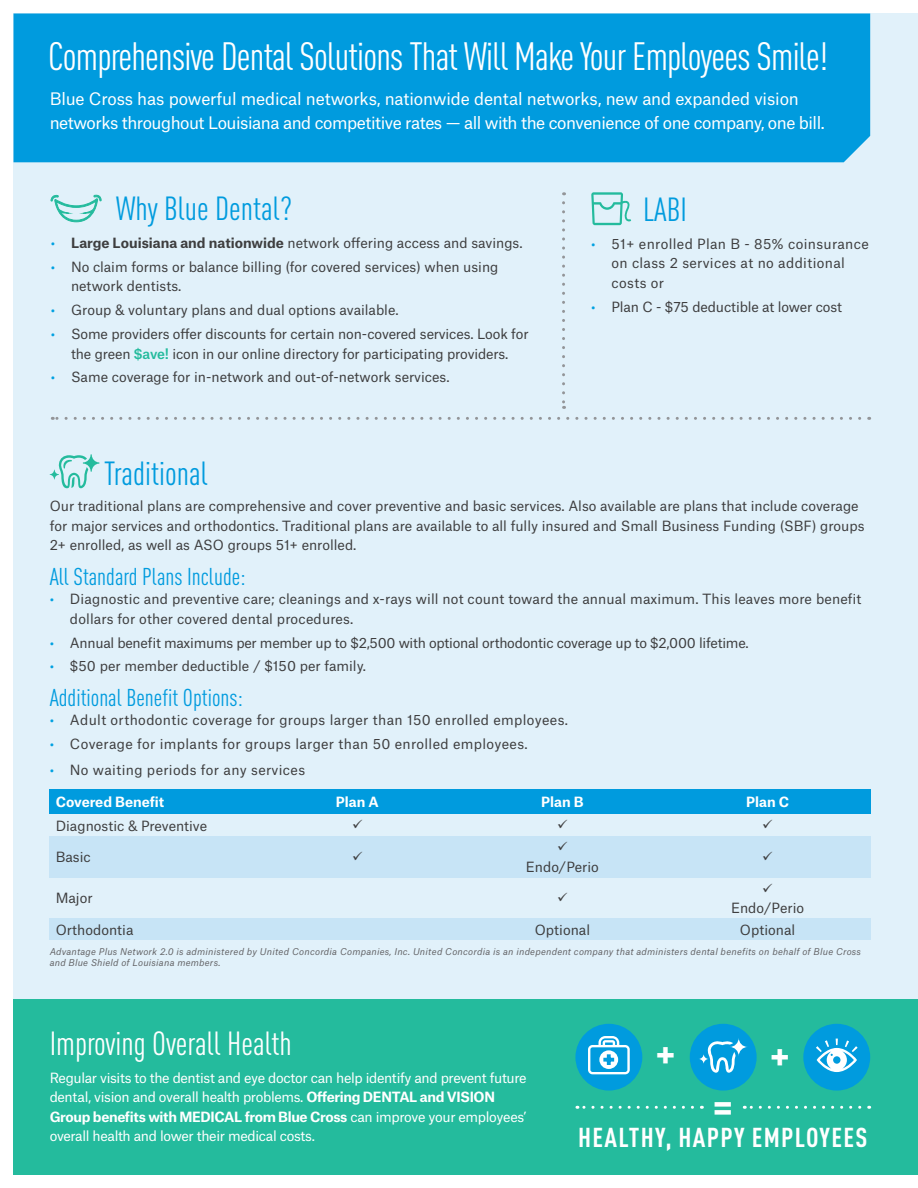
<style>
.page{position:relative;width:918px;height:1188px;background:#fff}
.page>*{position:absolute;margin:0;border:0;box-sizing:border-box;transform-origin:0 0}
.t1{font:700 condensed 44.25px "DINOT";color:#fff}
.t2{font:condensed 39px "DINOT";letter-spacing:-.02em;color:#fff}
.t3{font:condensed 33px "DINOT";color:#009bde}
.t4{font:condensed 33px "DINOT";color:#fff}
.t5{font:700 condensed 27px "DINOT";letter-spacing:.05em;color:#fff}
.t6{font:condensed 24px "DINOT";color:#009bde}
.t7{font:16.5px/24px "Atlas Grotesk";letter-spacing:-.02em;color:#fff}
.t8{font:13.5px/19.5px "Atlas Grotesk";color:#3e3e3f}
.t9{font:13.5px/19.5px "Atlas Grotesk";letter-spacing:-.025em;color:#fff}
.t10{font:13.5px/19.5px "Atlas Grotesk";letter-spacing:.025em;color:#3e3e3f}
.t11{font:13.5px "Atlas Grotesk";letter-spacing:-.02em;color:#3e3e3f}
.t12{font:700 13.5px "Atlas Grotesk";color:#fff}
.t13{font:italic 9px/10.5px "Atlas Grotesk";letter-spacing:.025em;color:#636366}
.s1{color:#00a1e1}
.s2{font-weight:700}
.s3{font-weight:500;color:#24bb9d}
</style>
<div class="page">
<div style="left:14px;top:14px;width:904px;height:1160px;background:#e1f1fa"></div>
<div style="left:14px;top:999px;width:904px;height:175px;background:#24bb9d"></div>
<div style="left:14px;top:14px;width:856px;height:148px;background:#009bde"></div>
<svg style="left:591px;top:192px;width:40px;height:33px"></svg>
<svg style="left:51px;top:194px;width:51px;height:29px"></svg>
<svg style="left:562px;top:203px;width:3px;height:206px"></svg>
<svg style="left:50px;top:454px;width:49px;height:34px"></svg>
<div style="left:50px;top:790px;width:205px;height:24px;background:#009bde"></div>
<div style="left:255px;top:790px;width:205px;height:24px;background:#009bde"></div>
<div style="left:460px;top:790px;width:205px;height:24px;background:#009bde"></div>
<div style="left:665px;top:790px;width:205px;height:24px;background:#009bde"></div>
<div style="left:50px;top:836px;width:205px;height:41px;background:#c7e4f6"></div>
<div style="left:255px;top:836px;width:205px;height:41px;background:#c7e4f6"></div>
<div style="left:460px;top:836px;width:205px;height:41px;background:#c7e4f6"></div>
<div style="left:665px;top:836px;width:205px;height:41px;background:#c7e4f6"></div>
<div style="left:50px;top:918px;width:205px;height:22px;background:#c7e4f6"></div>
<div style="left:255px;top:918px;width:205px;height:22px;background:#c7e4f6"></div>
<div style="left:460px;top:918px;width:205px;height:22px;background:#c7e4f6"></div>
<div style="left:665px;top:918px;width:205px;height:22px;background:#c7e4f6"></div>
<svg style="left:52px;top:417px;width:808px;height:3px"></svg>
<div style="left:803px;top:1024px;width:67px;height:67px;background:#009bde;border-radius:50%"></div>
<div style="left:575px;top:1024px;width:67px;height:67px;background:#009bde;border-radius:50%"></div>
<svg style="left:816px;top:1039px;width:42px;height:33px"></svg>
<svg style="left:588px;top:1036px;width:42px;height:38px"></svg>
<div style="left:690px;top:1024px;width:67px;height:67px;background:#009bde;border-radius:50%"></div>
<svg style="left:730px;top:1038px;width:18px;height:18px"></svg>
<svg style="left:699px;top:1054px;width:10px;height:10px"></svg>
<svg style="left:705px;top:1040px;width:31px;height:33px"></svg>
<svg style="left:577px;top:1106px;width:116px;height:3px"></svg>
<svg style="left:744px;top:1106px;width:116px;height:3px"></svg>
<h2 class="t2" style="left:48px;top:30px;width:781px">Comprehensive Dental Solutions That Will Make Your Employees Smile!</h2>
<p class="t7" style="left:50px;top:85px;width:777px">Blue Cross has powerful medical networks, nationwide dental networks, new and expanded vision networks throughout Louisiana and competitive rates — all with the convenience of one company, one bill.</p>
<h2 class="t3" style="left:116px;top:186px;width:178px">Why Blue Dental?</h2>
<p class="t8" style="left:51px;top:232px;width:473px"><span class="s1">•</span> <span class="s2">Large Louisiana and nationwide</span> network offering access and savings.</p>
<p class="t8" style="left:71px;top:256px;width:429px;text-indent:-20px"><span class="s1">•</span> No claim forms or balance billing (for covered services) when using network dentists.</p>
<p class="t8" style="left:51px;top:299px;width:349px"><span class="s1">•</span> Group &amp; voluntary plans and dual options available.</p>
<p class="t8" style="left:51px;top:323px;width:479px;text-align:center"><span class="s1">•</span> Some providers offer discounts for certain non-covered services. Look for the green <span class="s3">$ave!</span> icon in our online directory for participating providers.</p>
<p class="t8" style="left:51px;top:366px;width:400px"><span class="s1">•</span> Same coverage for in-network and out-of-network services.</p>
<h2 class="t3" style="left:643px;top:186px;width:45px">LABI</h2>
<p class="t10" style="left:612px;top:233px;width:259px;text-indent:-20px"><span class="s1">•</span> 51+ enrolled Plan B - 85% coinsurance on class 2 services at no additional costs or</p>
<p class="t8" style="left:591px;top:295px;width:252px"><span class="s1">•</span> Plan C - $75 deductible at lower cost</p>
<h2 class="t3" style="left:104px;top:450px;width:105px">Traditional</h2>
<p class="t8" style="left:50px;top:495px;width:816px">Our traditional plans are comprehensive and cover preventive and basic services. Also available are plans that include coverage for major services and orthodontics. Traditional plans are available to all fully insured and Small Business Funding (SBF) groups<br>2+ enrolled, as well as ASO groups 51+ enrolled.</p>
<p class="t6" style="left:50px;top:560px;width:198px">All Standard Plans Include:</p>
<p class="t8" style="left:70px;top:588px;width:793px;text-indent:-20px"><span class="s1">•</span> Diagnostic and preventive care; cleanings and x-rays will not count toward the annual maximum. This leaves more benefit dollars for other covered dental procedures.</p>
<p class="t11" style="left:50px;top:632px;width:701px"><span class="s1">•</span> Annual benefit maximums per member up to $2,500 with optional orthodontic coverage up to $2,000 lifetime.</p>
<p class="t8" style="left:50px;top:655px;width:318px"><span class="s1">•</span> $50 per member deductible / $150 per family.</p>
<p class="t6" style="left:50px;top:681px;width:195px">Additional Benefit Options:</p>
<p class="t10" style="left:50px;top:709px;width:520px"><span class="s1">•</span> Adult orthodontic coverage for groups larger than 150 enrolled employees.</p>
<p class="t10" style="left:50px;top:733px;width:480px"><span class="s1">•</span> Coverage for implants for groups larger than 50 enrolled employees.</p>
<p class="t10" style="left:50px;top:759px;width:257px"><span class="s1">•</span> No waiting periods for any services</p>
<p class="t12" style="left:56px;top:791px;width:110px">Covered Benefit</p>
<p class="t12" style="left:336px;top:791px;width:44px">Plan A</p>
<p class="t12" style="left:541px;top:791px;width:44px">Plan B</p>
<p class="t12" style="left:746px;top:791px;width:44px">Plan C</p>
<p class="t8" style="left:56px;top:814px;width:153px">Diagnostic &amp; Preventive</p>
<p class="t8" style="left:56px;top:846px;width:37px">Basic</p>
<p class="t8" style="left:526px;top:836px;width:74px;text-align:center">✓<br>Endo/Perio</p>
<p class="t8" style="left:56px;top:887px;width:39px">Major</p>
<p class="t8" style="left:731px;top:877px;width:74px;text-align:center">✓<br>Endo/Perio</p>
<p class="t8" style="left:56px;top:918px;width:79px">Orthodontia</p>
<p class="t8" style="left:535px;top:918px;width:57px">Optional</p>
<p class="t8" style="left:740px;top:918px;width:57px">Optional</p>
<p class="t13" style="left:50px;top:946px;width:813px">Advantage Plus Network 2.0 is administered by United Concordia Companies, Inc. United Concordia is an independent company that administers dental benefits on behalf of Blue Cross and Blue Shield of Louisiana members.</p>
<h2 class="t4" style="left:50px;top:1020px;width:244px">Improving Overall Health</h2>
<p class="t9" style="left:50px;top:1066px;width:479px">Regular visits to the dentist and eye doctor can help identify and prevent future dental, vision and overall health problems. <span class="s2">Offering DENTAL and VISION Group benefits with MEDICAL from Blue Cross</span> can improve your employees’ overall health and lower their medical costs.</p>
<p class="t1" style="left:655px;top:1020px;width:22px">+</p>
<p class="t1" style="left:770px;top:1022px;width:22px">+</p>
<p class="t1" style="left:713px;top:1073px;width:22px">=</p>
<p class="t5" style="left:578px;top:1118px;width:291px">HEALTHY, HAPPY EMPLOYEES</p>
</div>
